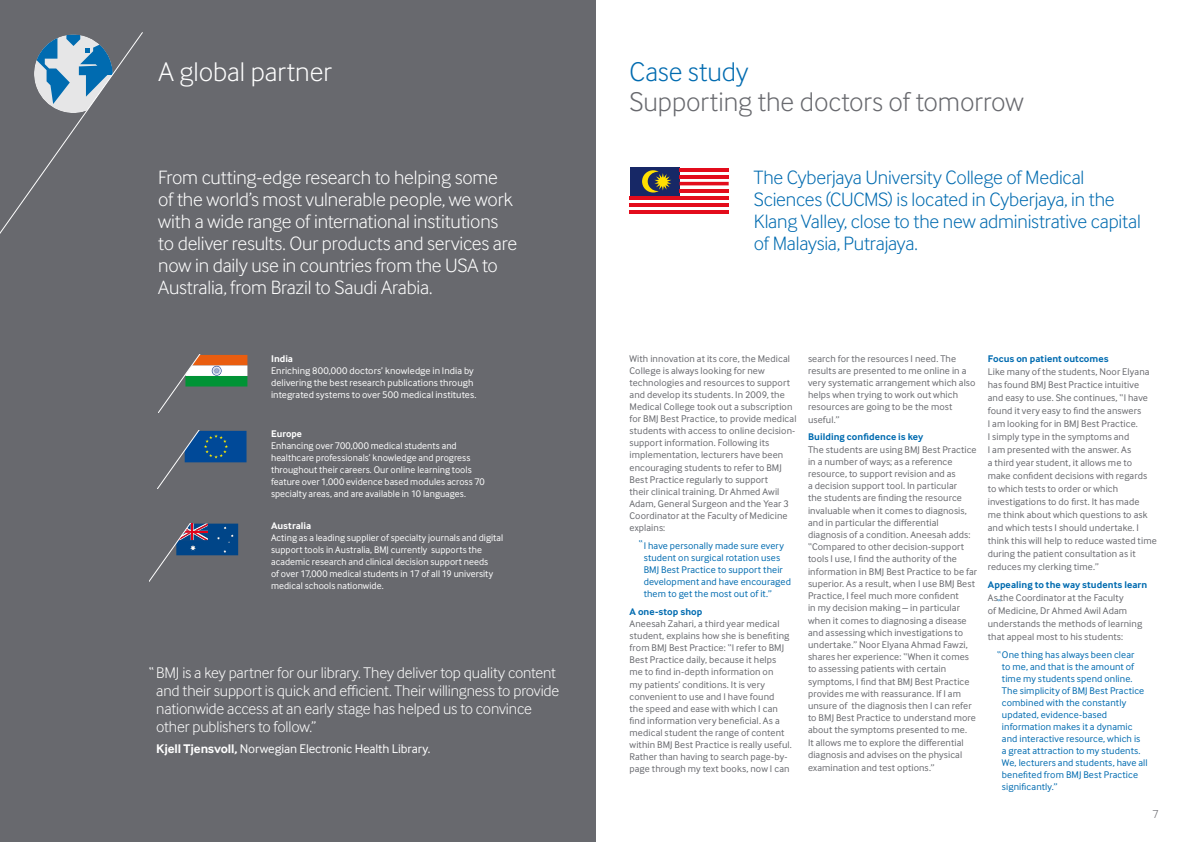
<style>
.page{position:relative;width:1191px;height:842px;background:#fff}
.page>*{position:absolute;margin:0;border:0;box-sizing:border-box;transform-origin:0 0}
.t1{font:300 28px "Inter Face";letter-spacing:-.005em;color:#68696e}
.t2{font:300 28px "Inter Face";color:#fff}
.t3{font:300 28px "Inter Face";color:#006bb0}
.t4{font:300 20px/22px "Inter Face";letter-spacing:-.01em;color:#fff}
.t5{font:300 20px/22px "Inter Face";letter-spacing:-.01em;color:#006bb0}
.t6{font:300 16px/18px "Inter Face";letter-spacing:-.01em;color:#fff}
.t7{font:13px "Inter Face";letter-spacing:-.01em;color:#fff}
.t8{font:300 12px "Inter Face";color:#68696e}
.t9{font:10px/12.2px "Inter Face";letter-spacing:.01em;color:#68696e}
.t10{font:10px/12px "Inter Face";letter-spacing:.005em;color:#fff}
.t11{font:10px/12px "Inter Face";letter-spacing:.01em;color:#006bb0}
.t12{font:700 10px "Inter Face";letter-spacing:.005em;color:#006bb0}
.t13{font:700 10px "Inter Face";color:#fff}
.s1{font-weight:700}
</style>
<div class="page">
<div style="left:0;top:0;width:595px;height:842px;background:#68696e"></div>
<svg style="left:158px;top:355px;width:89px;height:58px"></svg>
<svg style="left:149px;top:524px;width:89px;height:57px"></svg>
<svg style="left:158px;top:431px;width:88px;height:57px"></svg>
<svg style="left:629px;top:168px;width:100px;height:46px"></svg>
<div style="left:629px;top:168px;width:50px;height:28px;background:#172866"></div>
<hr style="left:679px;top:168px;width:49px;height:3px;background:#e30c1c">
<hr style="left:679px;top:175px;width:49px;height:3px;background:#e30c1c">
<svg style="left:679px;top:182px;width:49px;height:3px"></svg>
<hr style="left:679px;top:189px;width:49px;height:3px;background:#e30c1c">
<hr style="left:629px;top:196px;width:99px;height:3px;background:#e30c1c">
<hr style="left:629px;top:203px;width:99px;height:4px;background:#e30c1c">
<hr style="left:629px;top:210px;width:99px;height:4px;background:#e30c1c">
<svg style="left:642px;top:170px;width:29px;height:23px"></svg>
<svg style="left:0;top:32px;width:143px;height:202px"></svg>
<h1 class="t2" style="left:158px;top:56px;width:175px">A global partner</h1>
<p class="t4" style="left:158px;top:166px;width:360px">From cutting-edge research to helping some of the world’s most vulnerable people, we work with a wide range of international institutions to deliver results. Our products and services are now in daily use in countries from the USA to Australia, from Brazil to Saudi Arabia.</p>
<h1 class="t3" style="left:629px;top:56px;width:120px">Case study</h1>
<h1 class="t1" style="left:629px;top:86px;width:395px">Supporting the doctors of tomorrow</h1>
<h2 class="t5" style="left:754px;top:166px;width:388px">The Cyberjaya University College of Medical Sciences (CUCMS) is located in Cyberjaya, in the Klang Valley, close to the new administrative capital of Malaysia, Putrajaya.</h2>
<p class="t13" style="left:271px;top:352px;width:24px">India</p>
<p class="t10" style="left:271px;top:364px;width:207px">Enriching 800,000 doctors’ knowledge in India by delivering the best research publications through integrated systems to over 500 medical institutes.</p>
<p class="t9" style="left:629px;top:352px;width:168px">With innovation at its core, the Medical College is always looking for new technologies and resources to support and develop its students. In 2009, the Medical College took out a subscription for BMJ Best Practice, to provide medical students with access to online decision&shy;support information. Following its implementation, lecturers have been encouraging students to refer to BMJ Best Practice regularly to support<br>their clinical training. Dr Ahmed Awil Adam, General Surgeon and the Year 3<br>Coordinator at the Faculty of Medicine explains:</p>
<p class="t11" style="left:643px;top:539px;width:149px">I have personally made sure every student on surgical rotation uses<br>BMJ Best Practice to support their development and have encouraged them to get the most out of it.”</p>
<p class="t12" style="left:629px;top:606px;width:74px">A one-stop shop</p>
<p class="t9" style="left:629px;top:618px;width:164px">Aneesah Zahari, a third year medical student, explains how she is benefiting from BMJ Best Practice: “I refer to BMJ Best Practice daily, because it helps me to find in-depth information on<br>my patients’ conditions. It is very convenient to use and I have found<br>the speed and ease with which I can find information very beneficial. As a medical student the range of content within BMJ Best Practice is really useful.<br>Rather than having to search page-by&shy;page through my text books, now I can</p>
<p class="t13" style="left:271px;top:428px;width:32px">Europe</p>
<p class="t10" style="left:271px;top:440px;width:215px">Enhancing over 700,000 medical students and healthcare professionals’ knowledge and progress throughout their careers. Our online learning tools feature over 1,000 evidence based modules across 70 specialty areas, and are available in 10 languages.</p>
<p class="t13" style="left:271px;top:520px;width:42px">Australia</p>
<p class="t10" style="left:271px;top:531px;width:234px">Acting as a leading supplier of specialty journals and digital support tools in Australia, BMJ currently supports the academic research and clinical decision support needs<br>of over 17,000 medical students in 17 of all 19 university medical schools nationwide.</p>
<p class="t11" style="left:639px;top:538px;width:5px">“</p>
<h3 class="t6" style="left:156px;top:664px;width:404px;text-indent:-7px">“ BMJ is a key partner for our library. They deliver top quality content and their support is quick and efficient. Their willingness to provide nationwide access at an early stage has helped us to convince other publishers to follow.”</h3>
<h3 class="t7" style="left:156px;top:742px;width:275px"><span class="s1">Kjell Tjensvoll,</span> Norwegian Electronic Health Library.</h3>
<p class="t9" style="left:808px;top:352px;width:169px">search for the resources I need. The results are presented to me online in a very systematic arrangement which also helps when trying to work out which resources are going to be the most useful.”</p>
<p class="t12" style="left:808px;top:431px;width:117px">Building confidence is key</p>
<p class="t9" style="left:808px;top:443px;width:171px">The students are using BMJ Best Practice in a number of ways; as a reference resource, to support revision and as<br>a decision support tool. In particular<br>the students are finding the resource invaluable when it comes to diagnosis, and in particular the differential diagnosis of a condition. Aneesah adds: “Compared to other decision-support tools I use, I find the authority of the information in BMJ Best Practice to be far superior. As a result, when I use BMJ Best Practice, I feel much more confident<br>in my decision making – in particular when it comes to diagnosing a disease and assessing which investigations to undertake.” Noor Elyana Ahmad Fawzi, shares her experience: “When it comes to assessing patients with certain symptoms, I find that BMJ Best Practice provides me with reassurance. If I am unsure of the diagnosis then I can refer to BMJ Best Practice to understand more about the symptoms presented to me.<br>It allows me to explore the differential diagnosis and advises on the physical examination and test options.”</p>
<p class="t12" style="left:987px;top:352px;width:122px">Focus on patient outcomes</p>
<p class="t9" style="left:987px;top:365px;width:170px;line-height:13px">Like many of the students, Noor Elyana has found BMJ Best Practice intuitive and easy to use. She continues, “I have found it very easy to find the answers<br>I am looking for in BMJ Best Practice.<br>I simply type in the symptoms and<br>I am presented with the answer. As<br>a third year student, it allows me to make confident decisions with regards to which tests to order or which investigations to do first. It has made<br>me think about which questions to ask and which tests I should undertake. I think this will help to reduce wasted time during the patient consultation as it reduces my clerking time.”</p>
<p class="t12" style="left:987px;top:579px;width:161px">Appealing to the way students learn</p>
<p class="t9" style="left:987px;top:591px;width:156px;line-height:13px">As the Coordinator at the Faculty<br>of Medicine, Dr Ahmed Awil Adam understands the methods of learning that appeal most to his students:</p>
<p class="t11" style="left:1002px;top:648px;width:147px;text-indent:-5px">“One thing has always been clear<br>to me, and that is the amount of time my students spend online.<br>The simplicity of BMJ Best Practice combined with the constantly updated, evidence-based information makes it a dynamic and interactive resource, which is<br>a great attraction to my students.<br>We, lecturers and students, have all benefited from BMJ Best Practice significantly.”</p>
<p class="t11" style="left:997px;top:596px;width:5px">“</p>
<p class="t8" style="left:1152px;top:807px;width:8px">7</p>
</div>
